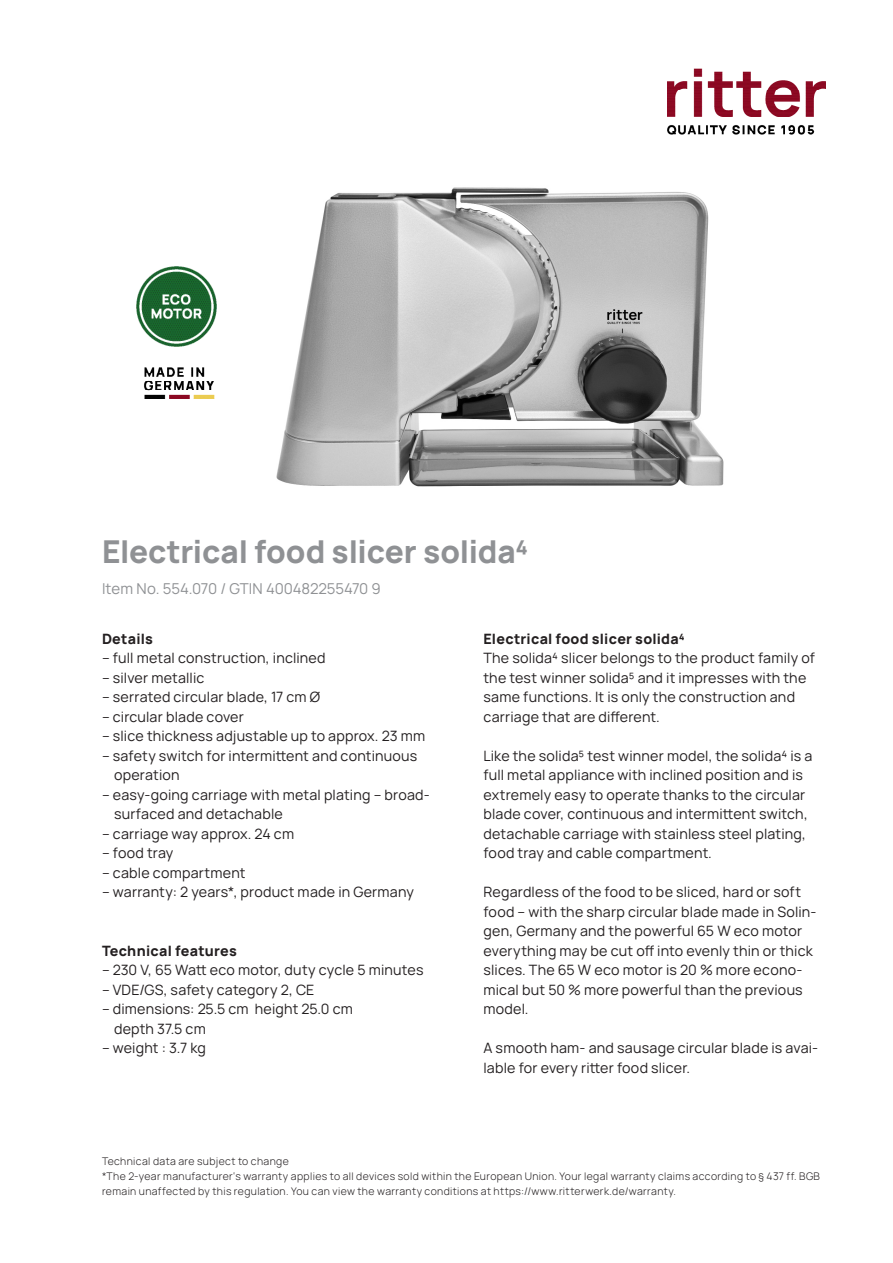
<style>
.page{position:relative;width:893px;height:1263px;background:#fff}
.page>*{position:absolute;margin:0;border:0;box-sizing:border-box;transform-origin:0 0}
.t1{font:800 31.5px "Manrope";letter-spacing:-.005em;color:#8f9194}
.t2{font:15px "Manrope";letter-spacing:-.005em;color:#8f9194}
.t3{font:14.25px/19.5px "Manrope";letter-spacing:.015em;color:#231f20}
.t4{font:800 14.25px "Manrope";letter-spacing:.015em;color:#231f20}
.t5{font:300 10.5px/15px "Manrope";letter-spacing:.035em;color:#231f20}
</style>
<div class="page">
<img style="left:667px;top:68px;width:159px;height:67px">
<img style="left:276px;top:187px;width:448px;height:300px">
<img style="left:144px;top:367px;width:71px;height:32px">
<img style="left:136px;top:266px;width:81px;height:81px">
<p class="t1" style="left:102px;top:524px;width:428px">Electrical food slicer solida⁴</p>
<p class="t2" style="left:102px;top:577px;width:280px">Item No. 554.070 / GTIN 400482255470 9</p>
<p class="t4" style="left:102px;top:626px;width:52px">Details</p>
<p class="t3" style="left:102px;top:647px;width:225px">– full metal construction, inclined</p>
<p class="t3" style="left:102px;top:667px;width:104px">– silver metallic</p>
<p class="t3" style="left:102px;top:686px;width:220px">– serrated circular blade, 17 cm Ø</p>
<p class="t3" style="left:102px;top:706px;width:143px">– circular blade cover</p>
<p class="t3" style="left:102px;top:725px;width:325px">– slice thickness adjustable up to approx. 23 mm</p>
<p class="t3" style="left:102px;top:745px;width:317px">– safety switch for intermittent and continuous</p>
<p class="t3" style="left:114px;top:764px;width:67px">operation</p>
<p class="t3" style="left:102px;top:784px;width:329px">– easy-going carriage with metal plating -- broad-</p>
<p class="t3" style="left:114px;top:803px;width:170px">surfaced and detachable</p>
<p class="t3" style="left:102px;top:823px;width:194px">– carriage way approx. 24 cm</p>
<p class="t3" style="left:102px;top:842px;width:73px">– food tray</p>
<p class="t3" style="left:102px;top:862px;width:145px">– cable compartment</p>
<p class="t3" style="left:102px;top:881px;width:313px">– warranty: 2 years*, product made in Germany</p>
<p class="t4" style="left:102px;top:938px;width:136px">Technical features</p>
<p class="t3" style="left:102px;top:959px;width:323px">– 230 V, 65 Watt eco motor, duty cycle 5 minutes</p>
<p class="t3" style="left:102px;top:979px;width:214px">– VDE/GS, safety category 2, CE</p>
<p class="t3" style="left:102px;top:998px;width:252px">– dimensions: 25.5 cm height 25.0 cm</p>
<p class="t3" style="left:114px;top:1018px;width:93px">depth 37.5 cm</p>
<p class="t3" style="left:102px;top:1037px;width:105px">– weight : 3.7 kg</p>
<p class="t4" style="left:483px;top:626px;width:203px">Electrical food slicer solida⁴</p>
<p class="t3" style="left:483px;top:647px;width:333px">The solida⁴ slicer belongs to the product family of the test winner solida⁵ and it impresses with the same functions. It is only the construction and carriage that are different.</p>
<p class="t3" style="left:483px;top:745px;width:330px">Like the solida⁵ test winner model, the solida⁴ is a full metal appliance with inclined position and is extremely easy to operate thanks to the circular blade cover, continuous and intermittent switch, detachable carriage with stainless steel plating, food tray and cable compartment.</p>
<p class="t3" style="left:483px;top:881px;width:335px">Regardless of the food to be sliced, hard or soft food – with the sharp circular blade made in Solin&shy;gen, Germany and the powerful 65 W eco motor everything may be cut off into evenly thin or thick slices. The 65 W eco motor is 20 % more econo&shy;mical but 50 % more powerful than the previous model.</p>
<p class="t3" style="left:483px;top:1037px;width:336px">A smooth ham- and sausage circular blade is avai&shy;lable for every ritter food slicer.</p>
<p class="t5" style="left:102px;top:1153px;width:188px">Technical data are subject to change</p>
<p class="t5" style="left:102px;top:1168px;width:719px">*The 2-year manufacturer‘s warranty applies to all devices sold within the European Union. Your legal warranty claims according to § 437 ff. BGB remain unaffected by this regulation. You can view the warranty conditions at https://www.ritterwerk.de/warranty.</p>
</div>
